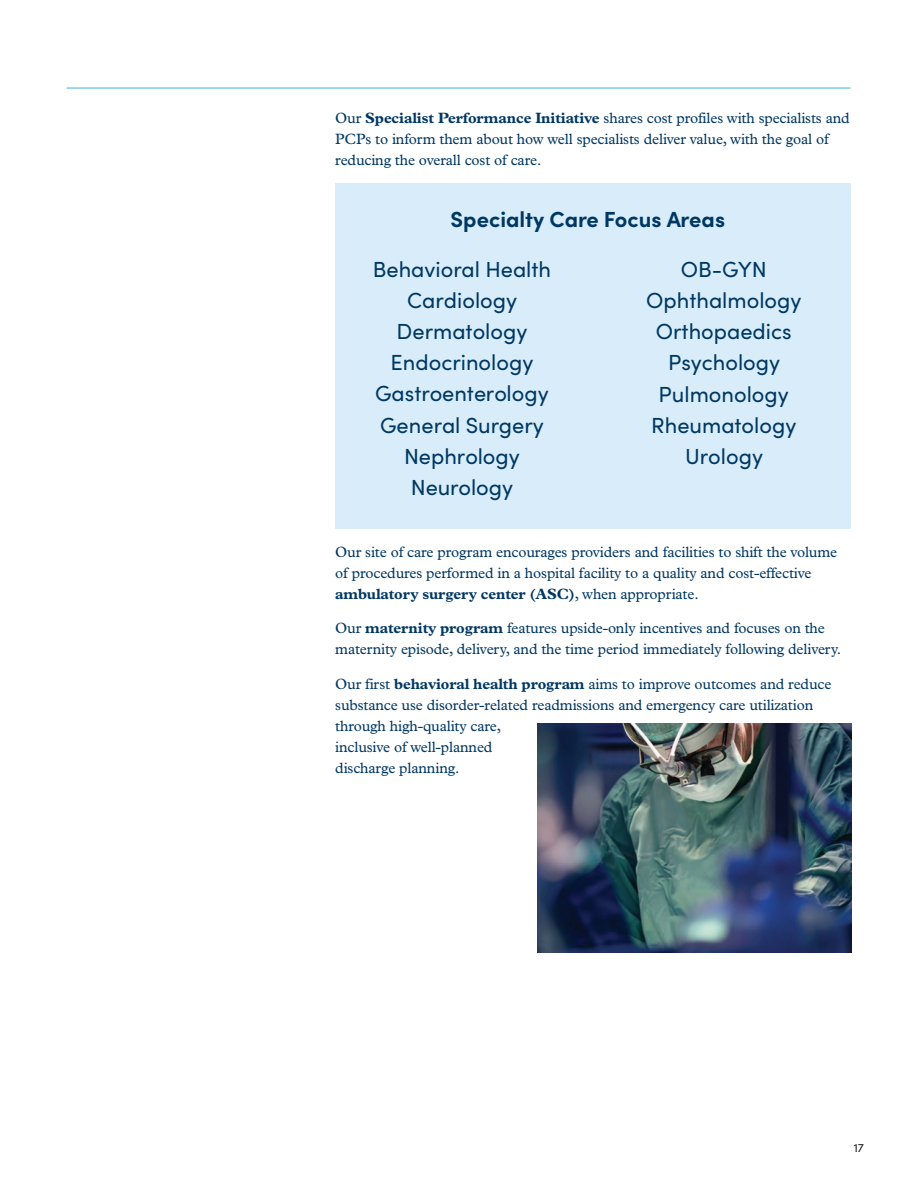
<style>
.page{position:relative;width:918px;height:1188px;background:#fff}
.page>*{position:absolute;margin:0;border:0;box-sizing:border-box;transform-origin:0 0}
.t1{font:21.9px/31.2px "Sofia Pro";color:#003863;text-align:center}
.t2{font:700 21.9px "Sofia Pro";color:#003863}
.Body_Copy{font:15px/21px "Plantin MT Pro";letter-spacing:-.01em;color:#003863}
.t3{font:12px "Sofia Pro";color:#231f20}
.s1{font-weight:700}
</style>
<div class="page">
<div style="left:335px;top:183px;width:515px;height:346px;background:#d8edf9"></div>
<hr style="left:67px;top:87px;width:783px;height:2px;background:#80caf0">
<img style="left:538px;top:724px;width:313px;height:229px">
<p class="Body_Copy" style="left:335px;top:108px;width:516px">Our <span class="s1">Specialist Performance Initiative</span> shares cost profiles with specialists and<br>PCPs to inform them about how well specialists deliver value, with the goal of reducing the overall cost of care.</p>
<h1 class="t2" style="left:451px;top:203px;width:276px">Specialty Care Focus Areas</h1>
<h1 class="t1" style="left:373px;top:252px;width:180px">Behavioral Health<br>Cardiology<br>Dermatology<br>Endocrinology<br>Gastroenterology<br>General Surgery<br>Nephrology<br>Neurology</h1>
<h1 class="t1" style="left:646px;top:252px;width:157px">OB-GYN<br>Ophthalmology<br>Orthopaedics<br>Psychology<br>Pulmonology<br>Rheumatology<br>Urology</h1>
<p class="Body_Copy" style="left:335px;top:541px;width:504px">Our site of care program encourages providers and facilities to shift the volume of procedures performed in a hospital facility to a quality and cost-effective <span class="s1">ambulatory surgery center (ASC)</span>, when appropriate.</p>
<p class="Body_Copy" style="left:335px;top:618px;width:508px">Our <span class="s1">maternity program</span> features upside-only incentives and focuses on the maternity episode, delivery, and the time period immediately following delivery.</p>
<p class="Body_Copy" style="left:335px;top:673px;width:498px">Our first <span class="s1">behavioral health program</span> aims to improve outcomes and reduce substance use disorder-related readmissions and emergency care utilization through high-quality care,<br>inclusive of well-planned<br>discharge planning.</p>
<p class="t3" style="left:854px;top:1139px;width:12px">17</p>
</div>
